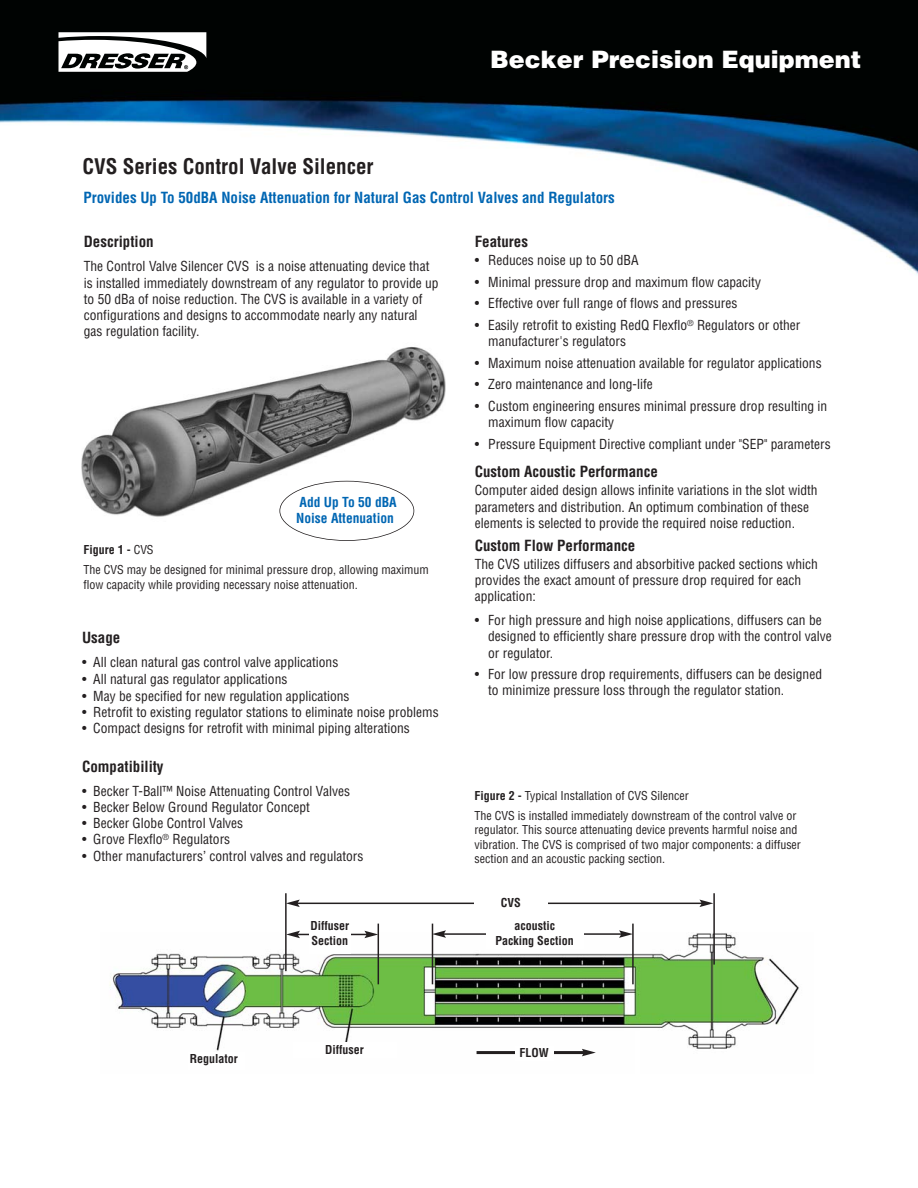
<style>
.page{position:relative;width:918px;height:1188px;background:#fff}
.page>*{position:absolute;margin:0;border:0;box-sizing:border-box;transform-origin:0 0}
.t1{font:900 24px "Helvetica";color:#fff}
.t2{font:700 condensed 21px "Helvetica";color:#231f20}
.t3{font:700 condensed 15px "Helvetica";color:#231f20}
.t4{font:700 condensed 15px "Helvetica";color:#0066b3}
.t5{font:condensed 13.5px/16.2px "Helvetica";color:#231f20}
.t6{font:700 condensed 13.5px/16.2px "Helvetica";color:#0066b3}
.t7{font:condensed 12px/19.8px "Helvetica";color:#231f20}
.t8{font:700 condensed 12px/14.4px "Helvetica";color:#231f20}
.s1{font-weight:700}
</style>
<div class="page">
<img style="left:0;top:0;width:918px;height:275px">
<svg style="left:58px;top:32px;width:148px;height:40px"></svg>
<img style="left:82px;top:346px;width:364px;height:180px">
<div style="left:280px;top:481px;width:134px;height:60px;background:#fff;border-radius:50%"></div>
<div style="left:279px;top:481px;width:135px;height:60px;border:2px solid #231f20;border-radius:50%"></div>
<img style="left:110px;top:933px;width:689px;height:124px">
<div style="left:188px;top:1052px;width:57px;height:18px;background:#fff"></div>
<hr style="left:285px;top:893px;width:2px;height:78px;background:#231f20">
<hr style="left:713px;top:893px;width:2px;height:72px;background:#231f20">
<hr style="left:297px;top:903px;width:405px;height:1px;background:#231f20">
<svg style="left:286px;top:900px;width:14px;height:7px"></svg>
<svg style="left:699px;top:900px;width:14px;height:7px"></svg>
<div style="left:474px;top:897px;width:74px;height:15px;background:#fff"></div>
<hr style="left:297px;top:934px;width:70px;height:1px;background:#231f20">
<svg style="left:286px;top:931px;width:14px;height:7px"></svg>
<svg style="left:364px;top:931px;width:14px;height:7px"></svg>
<div style="left:309px;top:920px;width:42px;height:34px;background:#fff"></div>
<hr style="left:378px;top:924px;width:1px;height:60px;background:#231f20">
<hr style="left:443px;top:933px;width:179px;height:2px;background:#231f20">
<svg style="left:433px;top:930px;width:13px;height:8px"></svg>
<svg style="left:619px;top:930px;width:13px;height:8px"></svg>
<hr style="left:432px;top:924px;width:1px;height:60px;background:#231f20">
<hr style="left:477px;top:1051px;width:108px;height:3px;background:#231f20">
<svg style="left:582px;top:1049px;width:14px;height:7px"></svg>
<div style="left:515px;top:1046px;width:38px;height:15px;background:#fff"></div>
<div style="left:486px;top:920px;width:97px;height:29px;background:#fff"></div>
<hr style="left:632px;top:924px;width:2px;height:60px;background:#231f20">
<div style="left:293px;top:1042px;width:104px;height:16px;background:#fff"></div>
<h2 class="t2" style="left:82px;top:158px;width:293px">CVS Series Control Valve Silencer</h2>
<h1 class="t1" style="left:490px;top:50px;width:373px">Becker Precision Equipment</h1>
<p class="t4" style="left:83px;top:191px;width:533px">Provides Up To 50dBA Noise Attenuation for Natural Gas Control Valves and Regulators</p>
<p class="t3" style="left:84px;top:236px;width:71px">Description</p>
<p class="t5" style="left:84px;top:259px;width:356px">The Control Valve Silencer CVS is a noise attenuating device that is installed immediately downstream of any regulator to provide up to 50 dBa of noise reduction. The CVS is available in a variety of configurations and designs to accommodate nearly any natural gas regulation facility.</p>
<p class="t6" style="left:296px;top:495px;width:102px">Add Up To 50 dBA<br>Noise Attenuation</p>
<p class="t7" style="left:83px;top:541px;width:347px"><span class="s1">Figure 1 -</span> CVS<br>The CVS may be designed for minimal pressure drop, allowing maximum</p>
<p class="t7" style="left:83px;top:575px;width:276px">flow capacity while providing necessary noise attenuation.</p>
<p class="t3" style="left:82px;top:631px;width:40px">Usage</p>
<p class="t5" style="left:82px;top:655px;width:258px">• All clean natural gas control valve applications</p>
<p class="t5" style="left:82px;top:673px;width:207px">• All natural gas regulator applications</p>
<p class="t5" style="left:82px;top:689px;width:269px">• May be specified for new regulation applications</p>
<p class="t5" style="left:82px;top:705px;width:358px">• Retrofit to existing regulator stations to eliminate noise problems</p>
<p class="t5" style="left:82px;top:721px;width:329px">• Compact designs for retrofit with minimal piping alterations</p>
<p class="t3" style="left:82px;top:761px;width:83px">Compatibility</p>
<p class="t5" style="left:82px;top:784px;width:270px">• Becker T-Ball™ Noise Attenuating Control Valves</p>
<p class="t5" style="left:82px;top:800px;width:229px">• Becker Below Ground Regulator Concept</p>
<p class="t5" style="left:82px;top:816px;width:163px">• Becker Globe Control Valves</p>
<p class="t5" style="left:82px;top:833px;width:150px">• Grove Flexflo<sup>®</sup> Regulators</p>
<p class="t5" style="left:82px;top:849px;width:283px">• Other manufacturers’ control valves and regulators</p>
<p class="t8" style="left:310px;top:920px;width:40px">Diffuser<br>Section</p>
<p class="t3" style="left:475px;top:235px;width:55px">Features</p>
<p class="t5" style="left:475px;top:253px;width:165px">• Reduces noise up to 50 dBA</p>
<p class="t5" style="left:475px;top:275px;width:288px">• Minimal pressure drop and maximum flow capacity</p>
<p class="t5" style="left:475px;top:297px;width:264px">• Effective over full range of flows and pressures</p>
<p class="t5" style="left:488px;top:318px;width:314px;text-indent:-14px">• Easily retrofit to existing RedQ Flexflo<sup>®</sup> Regulators or other manufacturer's regulators</p>
<p class="t5" style="left:475px;top:356px;width:348px">• Maximum noise attenuation available for regulator applications</p>
<p class="t5" style="left:475px;top:378px;width:180px">• Zero maintenance and long-life</p>
<p class="t5" style="left:488px;top:399px;width:341px;text-indent:-14px">• Custom engineering ensures minimal pressure drop resulting in maximum flow capacity</p>
<p class="t5" style="left:475px;top:437px;width:357px">• Pressure Equipment Directive compliant under "SEP" parameters</p>
<p class="t3" style="left:475px;top:466px;width:185px">Custom Acoustic Performance</p>
<p class="t5" style="left:475px;top:484px;width:344px">Computer aided design allows infinite variations in the slot width parameters and distribution. An optimum combination of these elements is selected to provide the required noise reduction.</p>
<p class="t3" style="left:475px;top:539px;width:162px">Custom Flow Performance</p>
<p class="t5" style="left:475px;top:557px;width:345px">The CVS utilizes diffusers and absorbitive packed sections which provides the exact amount of pressure drop required for each application:</p>
<p class="t5" style="left:488px;top:613px;width:345px;text-indent:-14px">• For high pressure and high noise applications, diffusers can be designed to efficiently share pressure drop with the control valve or regulator.</p>
<p class="t5" style="left:488px;top:667px;width:335px;text-indent:-14px">• For low pressure drop requirements, diffusers can be designed to minimize pressure loss through the regulator station.</p>
<p class="t7" style="left:475px;top:787px;width:323px"><span class="s1">Figure 2 -</span> Typical Installation of CVS Silencer<br>The CVS is installed immediately downstream of the control valve or</p>
<p class="t7" style="left:475px;top:824px;width:328px;line-height:14.4px">regulator. This source attenuating device prevents harmful noise and vibration. The CVS is comprised of two major components: a diffuser section and an acoustic packing section.</p>
<p class="t8" style="left:501px;top:897px;width:21px">CVS</p>
<p class="t8" style="left:496px;top:920px;width:80px;text-align:center">acoustic<br>Packing Section</p>
<p class="t8" style="left:190px;top:1052px;width:49px">Regulator</p>
<p class="t8" style="left:325px;top:1044px;width:40px">Diffuser</p>
<p class="t8" style="left:519px;top:1046px;width:31px">FLOW</p>
</div>
